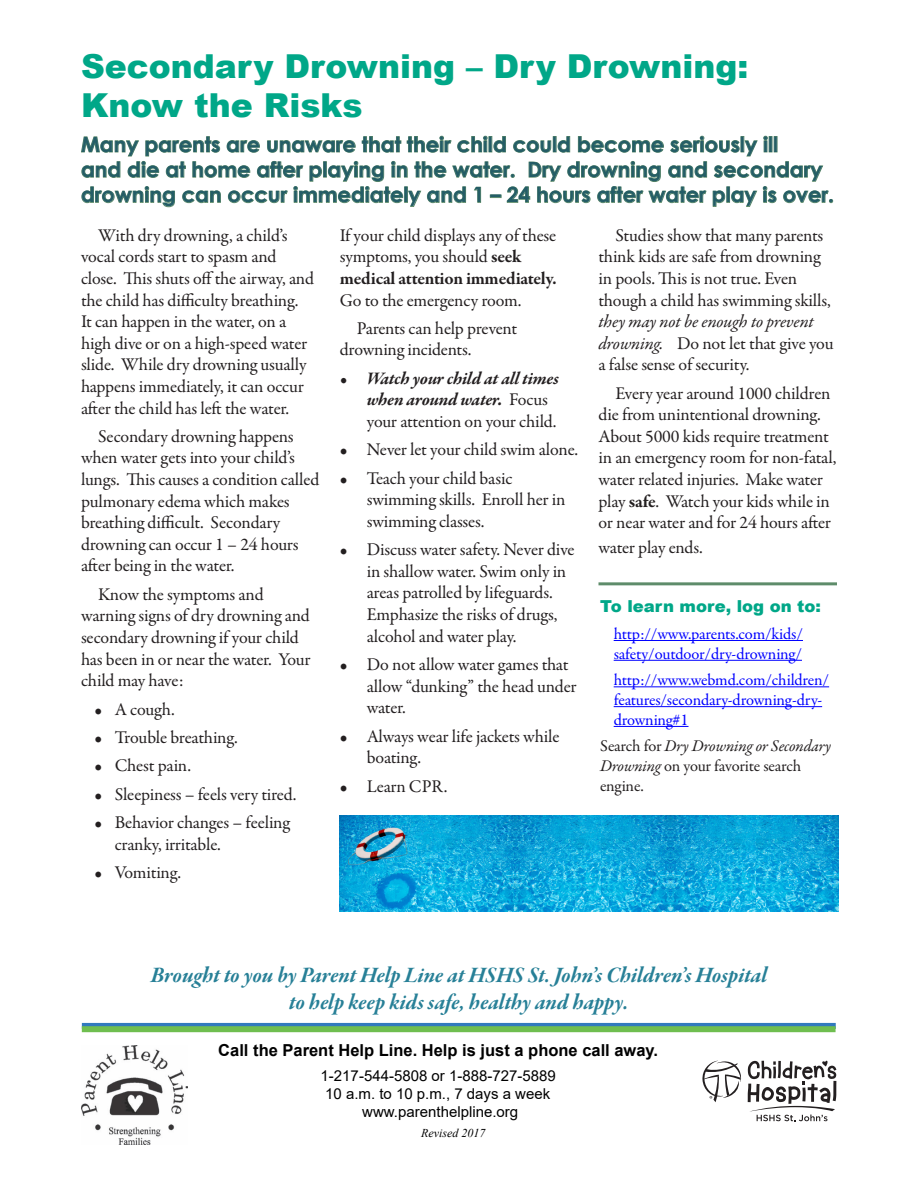
<style>
.page{position:relative;width:918px;height:1188px;background:#fff}
.page>*{position:absolute;margin:0;border:0;box-sizing:border-box;transform-origin:0 0}
.t1{font:900 33px "Arial";color:#00a788}
.Paragraph_Style1{font:22.5px "Garamond Premr Pro Bd It Subh";letter-spacing:-.005em;color:#278097}
.Paragraph_Style5{font:22.5px "Garamond Premr Pro Bd It Subh";color:#278097}
.t2{font:700 21px/25.2px "Century Gothic";color:#245d66}
.t3{font:18px/21.6px "Garamond Premr Pro";letter-spacing:-.01em;color:#231f20}
.t4{font:italic 700 18px/21.6px "Garamond Premr Pro";letter-spacing:-.015em;color:#231f20}
.t5{font:16.5px/19.8px "Garamond Premr Pro";letter-spacing:-.015em;color:#00f}
.t6{font:16.5px/19.8px "Garamond Premr Pro";letter-spacing:-.015em;color:#231f20}
.Paragraph_Style6{font:700 16.5px "Arial";color:#000}
.t7{font:900 16.5px "Arial";color:#00a788}
.Paragraph_Style7{font:15px "Arial";color:#000}
.Paragraph_Style8{font:15px "Arial";color:#000}
.Paragraph_Style9{font:15px "Arial";color:#000}
.Paragraph_Style10{font:italic 12px "Times New Roman";color:#000}
.s1{font-weight:700}
.s2{font-weight:400;font-style:normal}
.s3{font-style:italic}
</style>
<div class="page">
<img style="left:81px;top:1045px;width:106px;height:99px">
<svg style="left:702px;top:1061px;width:39px;height:41px"></svg>
<svg style="left:748px;top:1061px;width:88px;height:60px"></svg>
<svg style="left:81px;top:135px;width:752px;height:72px"></svg>
<hr style="left:614px;top:640px;width:189px;height:1px;background:#00f">
<hr style="left:614px;top:660px;width:188px;height:1px;background:#00f">
<hr style="left:614px;top:686px;width:215px;height:1px;background:#00f">
<hr style="left:614px;top:706px;width:208px;height:1px;background:#00f">
<hr style="left:614px;top:726px;width:75px;height:1px;background:#00f">
<hr style="left:598px;top:582px;width:239px;height:3px;background:#5e8c6a">
<img style="left:340px;top:816px;width:174px;height:95px">
<img style="left:514px;top:816px;width:324px;height:95px">
<div style="left:82px;top:1023px;width:754px;height:6px;background:#317abe"></div>
<div style="left:82px;top:1026px;width:754px;height:6px;background:#6fbe4f"></div>
<p class="t1" style="left:81px;top:42px;width:669px">Secondary Drowning – Dry Drowning:</p>
<p class="t1" style="left:81px;top:81px;width:283px">Know the Risks</p>
<p class="t2" style="left:81px;top:131px;width:755px">Many parents are unaware that their child could become seriously ill<br>and die at home after playing in the water. Dry drowning and secondary drowning can occur immediately and 1 – 24 hours after water play is over.</p>
<p class="t3" style="left:340px;top:225px;width:219px">If your child displays any of these symptoms, you should <span class="s1">seek medical attention immediately.<br></span>Go to the emergency room.</p>
<p class="t3" style="left:340px;top:318px;width:179px;text-indent:17px">Parents can help prevent drowning incidents.</p>
<p class="t4" style="left:367px;top:368px;width:194px;text-indent:-27px">• Watch your child at all times when around water. <span class="s2">Focus your attention on your child.</span></p>
<p class="t3" style="left:340px;top:439px;width:240px">• Never let your child swim alone.</p>
<p class="t3" style="left:367px;top:468px;width:200px;text-indent:-27px">• Teach your child basic swimming skills. Enroll her in swimming classes.</p>
<p class="t3" style="left:367px;top:539px;width:209px;text-indent:-27px">• Discuss water safety. Never dive in shallow water. Swim only in areas patrolled by lifeguards.<br>Emphasize the risks of drugs, alcohol and water play.</p>
<p class="t3" style="left:367px;top:654px;width:211px;text-indent:-27px">• Do not allow water games that allow “dunking” the head under water.</p>
<p class="t3" style="left:367px;top:726px;width:194px;text-indent:-27px">• Always wear life jackets while boating.</p>
<p class="t3" style="left:340px;top:776px;width:109px">• Learn CPR.</p>
<p class="t3" style="left:81px;top:225px;width:235px;text-indent:17px">With dry drowning, a child’s vocal cords start to spasm and close. This shuts off the airway, and the child has difficulty breathing.<br>It can happen in the water, on a high dive or on a high-speed water slide. While dry drowning usually happens immediately, it can occur after the child has left the water.</p>
<p class="t3" style="left:81px;top:426px;width:240px;text-indent:17px">Secondary drowning happens when water gets into your child’s lungs. This causes a condition called pulmonary edema which makes breathing difficult. Secondary drowning can occur 1 – 24 hours after being in the water.</p>
<p class="t3" style="left:81px;top:584px;width:231px;text-indent:17px">Know the symptoms and warning signs of dry drowning and secondary drowning if your child has been in or near the water. Your child may have:</p>
<p class="t3" style="left:94px;top:699px;width:82px">• A cough.</p>
<p class="t3" style="left:94px;top:727px;width:145px">• Trouble breathing.</p>
<p class="t3" style="left:94px;top:755px;width:98px">• Chest pain.</p>
<p class="t3" style="left:94px;top:784px;width:204px">• Sleepiness – feels very tired.</p>
<p class="t3" style="left:115px;top:812px;width:177px;text-indent:-20px">• Behavior changes – feeling cranky, irritable.</p>
<p class="t3" style="left:94px;top:862px;width:88px">• Vomiting.</p>
<p class="t3" style="left:598px;top:225px;width:237px;text-indent:17px">Studies show that many parents think kids are safe from drowning in pools. This is not true. Even though a child has swimming skills, <span class="s3">they may not be enough to prevent drowning.</span> Do not let that give you a false sense of security.</p>
<p class="t3" style="left:598px;top:383px;width:239px;text-indent:17px">Every year around 1000 children die from unintentional drowning.<br>About 5000 kids require treatment in an emergency room for non-fatal, water related injuries. Make water play <span class="s1">safe</span>. Watch your kids while in or near water and for 24 hours after</p>
<p class="t3" style="left:598px;top:537px;width:106px">water play ends.</p>
<p class="t7" style="left:600px;top:594px;width:222px">To learn more, log on to:</p>
<p class="t5" style="left:614px;top:624px;width:191px">http://www.parents.com/kids/ safety/outdoor/dry-drowning/</p>
<p class="t5" style="left:614px;top:670px;width:217px">http://www.webmd.com/children/ features/secondary-drowning-dry&shy;drowning#1</p>
<p class="t6" style="left:600px;top:737px;width:233px">Search for <span class="s3">Dry Drowning or Secondary<br>Drowning</span> on your favorite search engine.</p>
<p class="Paragraph_Style1" style="left:151px;top:962px;width:618px">Brought to you by Parent Help Line at HSHS St. John’s Children’s Hospital</p>
<p class="Paragraph_Style5" style="left:289px;top:989px;width:341px">to help keep kids safe, healthy and happy.</p>
<p class="Paragraph_Style6" style="left:218px;top:1039px;width:441px">Call the Parent Help Line. Help is just a phone call away.</p>
<p class="Paragraph_Style7" style="left:321px;top:1066px;width:237px">1-217-544-5808 or 1-888-727-5889</p>
<p class="Paragraph_Style8" style="left:325px;top:1084px;width:227px">10 a.m. to 10 p.m., 7 days a week</p>
<p class="Paragraph_Style9" style="left:362px;top:1102px;width:157px">www.parenthelpline.org</p>
<p class="Paragraph_Style10" style="left:421px;top:1125px;width:66px">Revised 2017</p>
</div>
